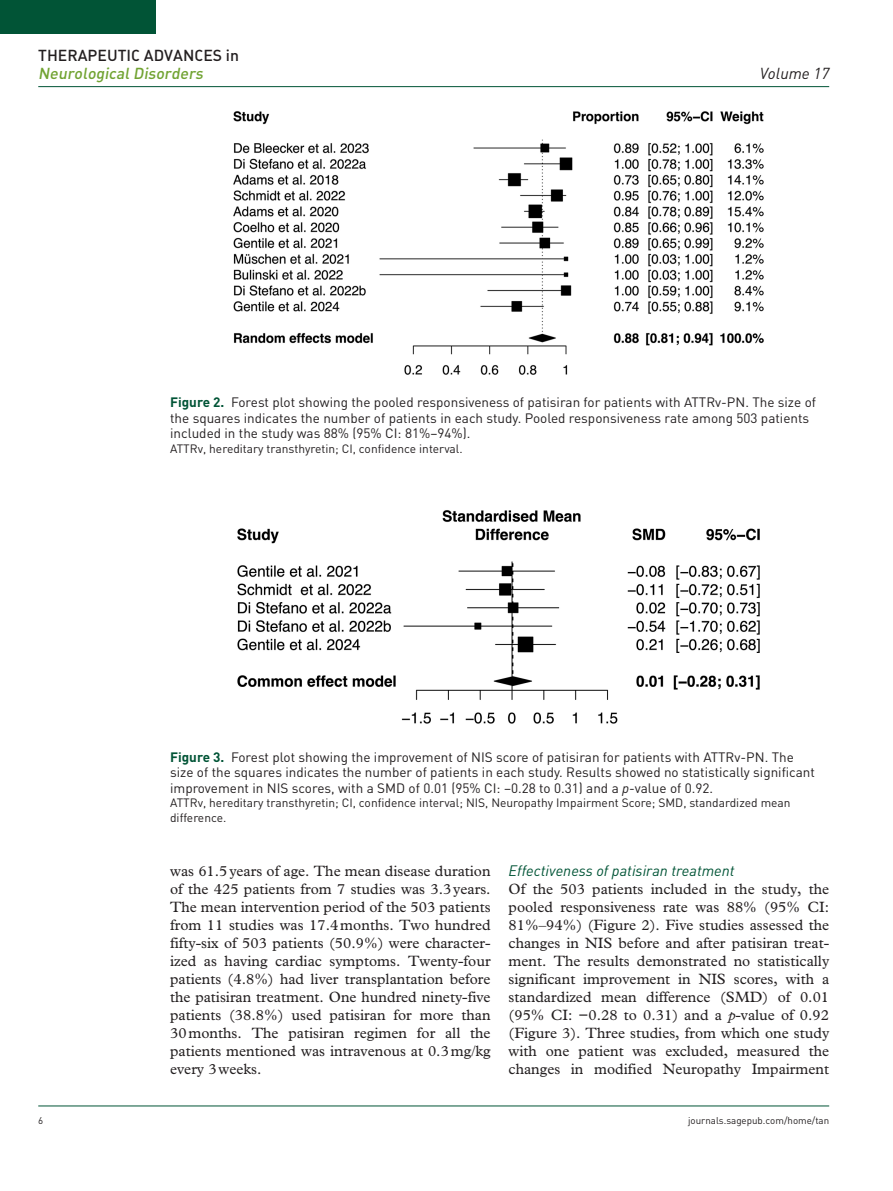
<style>
.page{position:relative;width:893px;height:1191px;background:#fff}
.page>*{position:absolute;margin:0;border:0;box-sizing:border-box;transform-origin:0 0}
.t1{font:15.75px "DIN Medium Alternate";color:#231f20}
.t2{font:italic 15.75px "DIN Medium Alternate";color:#71a332}
.t3{font:italic 15.75px "DIN";color:#231f20}
.t4{font:15px/18px "Plantin Std";color:#231f20;text-align:justify}
.t5{font:italic 15px "DIN";color:#015436}
.t6{font:13.5px/15.8px "DIN";color:#231f20}
.t7{font:12px/14.2px "DIN";color:#231f20}
.t8{font:9.75px "DIN";color:#231f20}
.s1{font-weight:700;color:#015436}
.s2{font-style:italic}
</style>
<div class="page">
<hr style="left:38px;top:86px;width:791px;height:1px;background:#015436">
<hr style="left:38px;top:1105px;width:791px;height:1px;background:#015436">
<div style="left:0;top:0;width:155px;height:34px;background:#015436"></div>
<img style="left:233px;top:111px;width:531px;height:264px">
<img style="left:237px;top:510px;width:523px;height:214px">
<p class="t1" style="left:38px;top:45px;width:202px">THERAPEUTIC ADVANCES IN</p>
<p class="t2" style="left:38px;top:63px;width:169px">NeurologicalDisorders</p>
<p class="t3" style="left:760px;top:63px;width:71px">Volume 17</p>
<p class="t6" style="left:170px;top:394px;width:647px"><span class="s1">Figure 2.</span> Forest plot showing the pooled responsiveness of patisiran for patients with ATTRv-PN. The size of the squares indicates the number of patients in each study. Pooled responsiveness rate among 503 patients included in the study was 88% (95% CI: 81%–94%).</p>
<p class="t7" style="left:170px;top:441px;width:294px">ATTRv, hereditary transthyretin; CI, confidence interval.</p>
<p class="t6" style="left:170px;top:748px;width:646px"><span class="s1">Figure 3.</span> Forest plot showing the improvement of NIS score of patisiran for patients with ATTRv-PN. The size of the squares indicates the number of patients in each study. Results showed no statistically significant improvement in NIS scores, with a SMD of 0.01 (95% CI: −0.28 to 0.31) and a <span class="s2">p</span>-value of 0.92.</p>
<p class="t7" style="left:170px;top:795px;width:622px">ATTRv, hereditary transthyretin; CI, confidence interval; NIS, Neuropathy Impairment Score; SMD, standardized mean difference.</p>
<p class="t4" style="left:170px;top:862px;width:322px">was 61.5years of age. The mean disease duration of the 425 patients from 7 studies was 3.3years.<br>The mean intervention period of the 503 patients from 11 studies was 17.4months. Two hundred fifty-six of 503 patients (50.9%) were character&shy;ized as having cardiac symptoms. Twenty-four patients (4.8%) had liver transplantation before the patisiran treatment. One hundred ninety-five patients (38.8%) used patisiran for more than 30months. The patisiran regimen for all the patients mentioned was intravenous at 0.3mg/kg every 3weeks.</p>
<p class="t5" style="left:509px;top:861px;width:227px">Effectiveness of patisiran treatment</p>
<p class="t4" style="left:509px;top:880px;width:322px">Of the 503 patients included in the study, the pooled responsiveness rate was 88% (95% CI:<br>81%–94%) (Figure 2). Five studies assessed the changes in NIS before and after patisiran treat&shy;ment. The results demonstrated no statistically significant improvement in NIS scores, with a standardized mean difference (SMD) of 0.01 (95% CI: −0.28 to 0.31) and a <span class="s2">p</span>-value of 0.92 (Figure 3). Three studies, from which one study with one patient was excluded, measured the changes in modified Neuropathy Impairment</p>
<p class="t8" style="left:38px;top:1114px;width:7px">6</p>
<p class="t8" style="left:688px;top:1114px;width:143px">journals.sagepub.com/home/tan</p>
</div>
